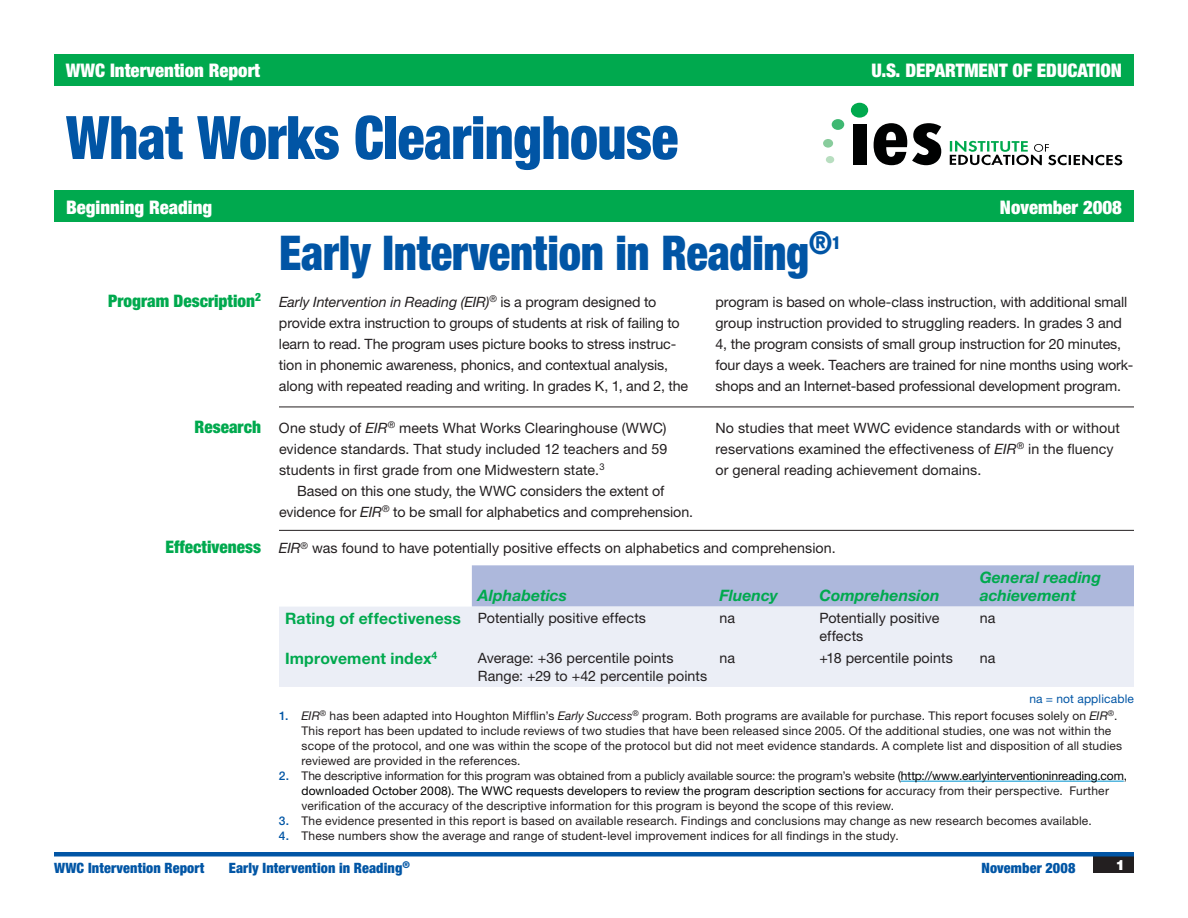
<style>
.page{position:relative;width:1188px;height:918px;background:#fff}
.page>*{position:absolute;margin:0;border:0;box-sizing:border-box;transform-origin:0 0}
.t1{font:900 condensed 60px "Helvetica Neue LT Std";letter-spacing:-.01em;color:#0155a5;scale:.93 1}
.t2{font:900 condensed 48px "Helvetica Neue LT Std";letter-spacing:-.005em;color:#0155a5;scale:.93 1}
.t3{font:900 condensed 18.75px "Helvetica Neue LT Std";color:#fff}
.t4{font:900 condensed 17.25px "Helvetica Neue LT Std";color:#00a94e}
.t5{font:italic 700 15.75px/18px "Helvetica Neue LT Std";letter-spacing:.005em;color:#00a94e}
.t6{font:700 15.75px "Helvetica Neue LT Std";letter-spacing:.01em;color:#00a94e}
.t7{font:14.25px/21px "Helvetica Neue LT Std";letter-spacing:-.005em;color:#231f20}
.t8{font:900 condensed 14.25px "Helvetica Neue LT Std";letter-spacing:.01em;color:#0155a5}
.t9{font:900 14.25px "Helvetica Neue LT Std";color:#fff}
.t10{font:12px/15px "Helvetica Neue LT Std";letter-spacing:.01em;color:#231f20}
.t11{font:12px "Helvetica Neue LT Std";letter-spacing:.015em;color:#0155a5}
.s1{font-style:italic}
.s2{font-weight:700;font-size:15.75px;color:#00a94e}
.s3{font-weight:500;color:#0155a5}
.s4{color:#000}
</style>
<div class="page">
<div style="left:1094px;top:856px;width:40px;height:17px;background:#231f20"></div>
<hr style="left:54px;top:852px;width:1080px;height:4px;background:#0155a5">
<div style="left:54px;top:54px;width:1080px;height:32px;background:#00a94e"></div>
<div style="left:832px;top:119px;width:12px;height:11px;background:#3eb872;border-radius:50%"></div>
<div style="left:823px;top:139px;width:10px;height:9px;background:#88cc9c;border-radius:50%"></div>
<div style="left:826px;top:156px;width:8px;height:7px;background:#b8dec0;border-radius:50%"></div>
<div style="left:851px;top:103px;width:17px;height:15px;background:#00a94e;border-radius:50%"></div>
<div style="left:853px;top:124px;width:13px;height:40px;background:#000101"></div>
<svg style="left:874px;top:123px;width:67px;height:42px"></svg>
<svg style="left:950px;top:141px;width:172px;height:24px"></svg>
<div style="left:54px;top:190px;width:1080px;height:32px;background:#00a94e"></div>
<hr style="left:279px;top:530px;width:855px;height:1px;background:#231f20">
<hr style="left:279px;top:407px;width:855px;height:1px;background:#231f20">
<hr style="left:901px;top:781px;width:223px;height:1px;background:#0093d0">
<div style="left:472px;top:565px;width:662px;height:42px;background:#adb8dc"></div>
<div style="left:279px;top:607px;width:855px;height:80px;background:#ebeef6"></div>
<h3 class="t3" style="left:66px;top:59px;width:196px">WWC Intervention Report</h3>
<h3 class="t3" style="left:872px;top:59px;width:252px">U.S. DEPARTMENT OF EDUCATION</h3>
<h1 class="t1" style="left:66px;top:101px;width:660px">What Works Clearinghouse</h1>
<h3 class="t3" style="left:66px;top:195px;width:148px">Beginning Reading</h3>
<h3 class="t3" style="left:1000px;top:195px;width:124px">November 2008</h3>
<h2 class="t2" style="left:279px;top:224px;width:605px">Early Intervention in Reading<sup>®</sup><sup>1</sup></h2>
<p class="t4" style="left:108px;top:290px;width:154px">Program Description<sup>2</sup></p>
<p class="t4" style="left:195px;top:416px;width:68px">Research</p>
<p class="t7" style="left:279px;top:291px;width:411px"><span class="s1">Early Intervention in Reading (EIR)</span><sup>®</sup> is a program designed to provide extra instruction to groups of students at risk of failing to learn to read. The program uses picture books to stress instruc&shy;tion in phonemic awareness, phonics, and contextual analysis, along with repeated reading and writing. In grades K, 1, and 2, the</p>
<p class="t7" style="left:716px;top:291px;width:419px">program is based on whole-class instruction, with additional small group instruction provided to struggling readers. In grades 3 and 4, the program consists of small group instruction for 20 minutes, four days a week. Teachers are trained for nine months using work&shy;shops and an Internet-based professional development program.</p>
<p class="t7" style="left:279px;top:417px;width:390px;text-align:justify">One study of <span class="s1">EIR</span><sup>®</sup> meets What Works Clearinghouse (WWC) evidence standards. That study included 12 teachers and 59 students in first grade from one Midwestern state.<sup>3</sup></p>
<p class="t7" style="left:279px;top:480px;width:416px;text-indent:18px">Based on this one study, the WWC considers the extent of evidence for <span class="s1">EIR</span><sup>®</sup> to be small for alphabetics and comprehension.</p>
<p class="t7" style="left:716px;top:417px;width:406px">No studies that meet WWC evidence standards with or without reservations examined the effectiveness of <span class="s1">EIR</span><sup>®</sup> in the fluency or general reading achievement domains.</p>
<p class="t4" style="left:166px;top:536px;width:97px">Effectiveness</p>
<p class="t7" style="left:279px;top:538px;width:558px"><span class="s1">EIR</span><sup>®</sup> was found to have potentially positive effects on alphabetics and comprehension.</p>
<p class="t5" style="left:478px;top:586px;width:91px">Alphabetics</p>
<p class="t5" style="left:719px;top:586px;width:60px">Fluency</p>
<p class="t5" style="left:819px;top:586px;width:122px">Comprehension</p>
<p class="t5" style="left:980px;top:568px;width:123px">General reading achievement</p>
<p class="t7" style="left:285px;top:607px;width:363px"><span class="s2">Rating of effectiveness</span> Potentially positive effects</p>
<p class="t7" style="left:719px;top:607px;width:17px">na</p>
<p class="t7" style="left:819px;top:609px;width:122px;line-height:18px">Potentially positive effects</p>
<p class="t7" style="left:980px;top:607px;width:17px">na</p>
<p class="t6" style="left:285px;top:649px;width:154px">Improvement index<sup>4</sup></p>
<p class="t7" style="left:478px;top:649px;width:231px;line-height:18px">Average: +36 percentile points<br>Range: +29 to +42 percentile points</p>
<p class="t7" style="left:719px;top:647px;width:17px">na</p>
<p class="t7" style="left:819px;top:647px;width:135px">+18 percentile points</p>
<p class="t7" style="left:980px;top:647px;width:17px">na</p>
<p class="t11" style="left:1029px;top:692px;width:106px">na = not applicable</p>
<p class="t10" style="left:301px;top:708px;width:822px;text-indent:-22px"><span class="s3">1.</span> <span class="s1">EIR</span><sup>®</sup> has been adapted into Houghton Mifflin’s <span class="s1">Early Success</span><sup>®</sup> program. Both programs are available for purchase. This report focuses solely on <span class="s1">EIR</span><sup>®</sup>.<br>This report has been updated to include reviews of two studies that have been released since 2005. Of the additional studies, one was not within the scope of the protocol, and one was within the scope of the protocol but did not meet evidence standards. A complete list and disposition of all studies reviewed are provided in the references.</p>
<p class="t10" style="left:301px;top:768px;width:827px;text-indent:-22px"><span class="s3">2.</span> The descriptive information for this program was obtained from a publicly available source: the program’s website <span class="s4">(http://www.earlyinterventioninreading.com, downloaded October 2008). The WWC requests developers to review the program description sections for</span> accuracy from their perspective. Further verification of the accuracy of the descriptive information for this program is beyond the scope of this review.</p>
<p class="t10" style="left:279px;top:813px;width:814px"><span class="s3">3.</span> The evidence presented in this report is based on available research. Findings and conclusions may change as new research becomes available.</p>
<p class="t10" style="left:279px;top:828px;width:621px"><span class="s3">4.</span> These numbers show the average and range of student-level improvement indices for all findings in the study.</p>
<p class="t8" style="left:54px;top:859px;width:152px">WWC Intervention Report</p>
<p class="t8" style="left:229px;top:859px;width:183px">Early Intervention in Reading<sup>®</sup></p>
<p class="t8" style="left:982px;top:859px;width:95px">November 2008</p>
<p class="t9" style="left:1115px;top:856px;width:11px">1</p>
</div>
